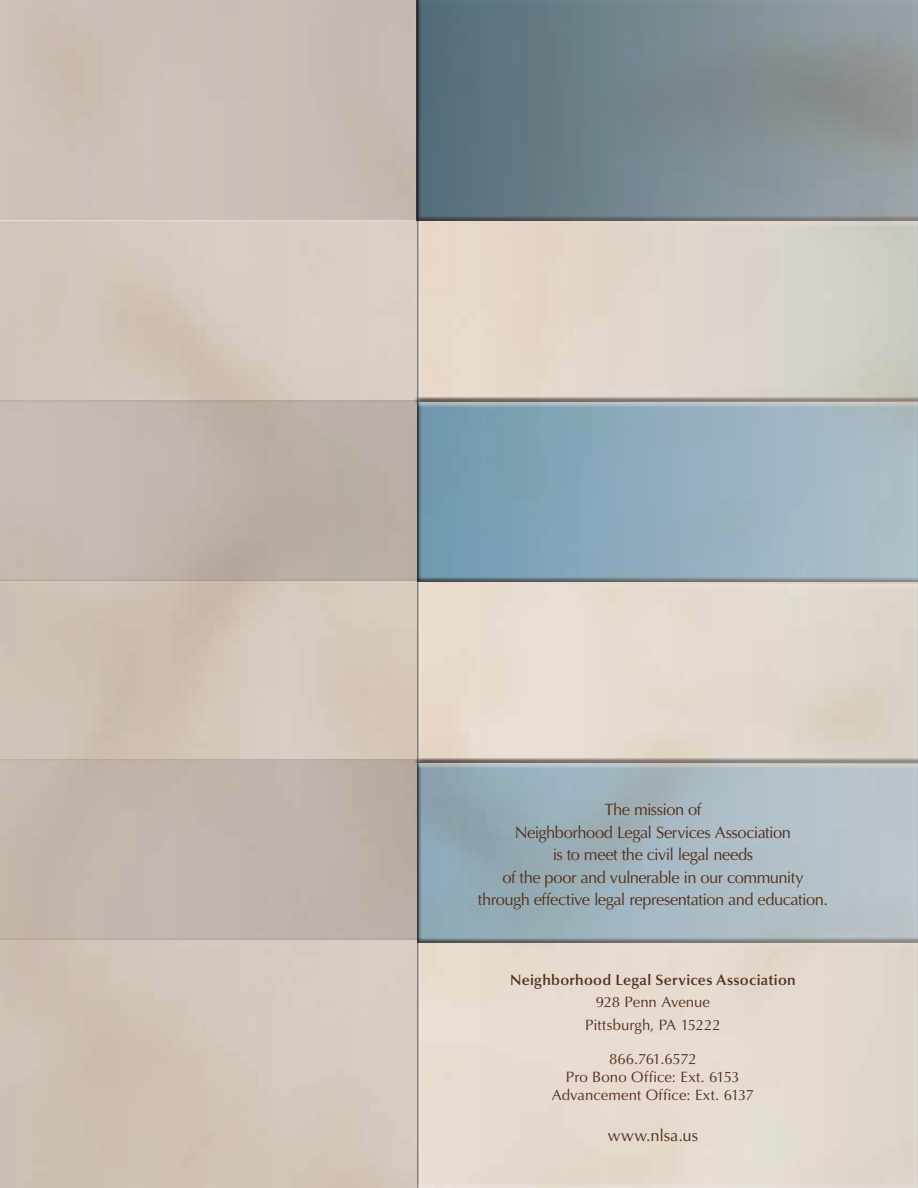
<style>
.page{position:relative;width:918px;height:1188px;background:#fff}
.page>*{position:absolute;margin:0;border:0;box-sizing:border-box;transform-origin:0 0}
.t1{font:16.5px/22.5px "Optima LT";letter-spacing:-.03em;color:#54301a;text-align:center}
.t2{font:16.5px "Optima LT";color:#54301a}
.t3{font:15px/18px "Optima LT";color:#54301a;text-align:center}
.t4{font:600 15px "Optima LT";letter-spacing:.02em;color:#54301a}
</style>
<div class="page">
<div style="left:0;top:0;width:918px;height:220px;background:#cabeb7"></div>
<div style="left:0;top:400px;width:918px;height:181px;background:linear-gradient(to bottom,#c0b5ad,#bdb1a6)"></div>
<div style="left:0;top:759px;width:918px;height:181px;background:#c0b4ab"></div>
<svg style="left:0;top:579px;width:411px;height:182px;background:#d0c3b6"></svg>
<svg style="left:0;top:220px;width:411px;height:182px;background:#d4c7be"></svg>
<svg style="left:0;top:938px;width:411px;height:250px;background:#d1c4b9"></svg>
<div style="left:411px;top:399px;width:507px;height:188px;background:#000;opacity:.75"></div>
<div style="left:412px;top:218px;width:506px;height:188px;background:#000;opacity:.75"></div>
<div style="left:412px;top:580px;width:506px;height:189px;background:#000;opacity:.75"></div>
<div style="left:411px;top:0;width:507px;height:227px;background:#000;opacity:.75"></div>
<div style="left:411px;top:760px;width:507px;height:188px;background:#000;opacity:.75"></div>
<div style="left:412px;top:939px;width:506px;height:249px;background:#e6dad0"></div>
<p class="t1" style="left:478px;top:799px;width:351px">The mission of<br>Neighborhood Legal Services Association<br>is to meet the civil legal needs<br>of the poor and vulnerable in our community through effective legal representation and education.</p>
<p class="t4" style="left:510px;top:971px;width:287px">Neighborhood Legal Services Association</p>
<p class="t3" style="left:585px;top:991px;width:137px;line-height:22.5px">928 Penn Avenue<br>Pittsburgh, PA 15222</p>
<p class="t3" style="left:552px;top:1050px;width:204px">866.761.6572<br>Pro Bono Office: Ext. 6153<br>Advancement Office: Ext. 6137</p>
<p class="t2" style="left:608px;top:1126px;width:92px">www.nlsa.us</p>
</div>
